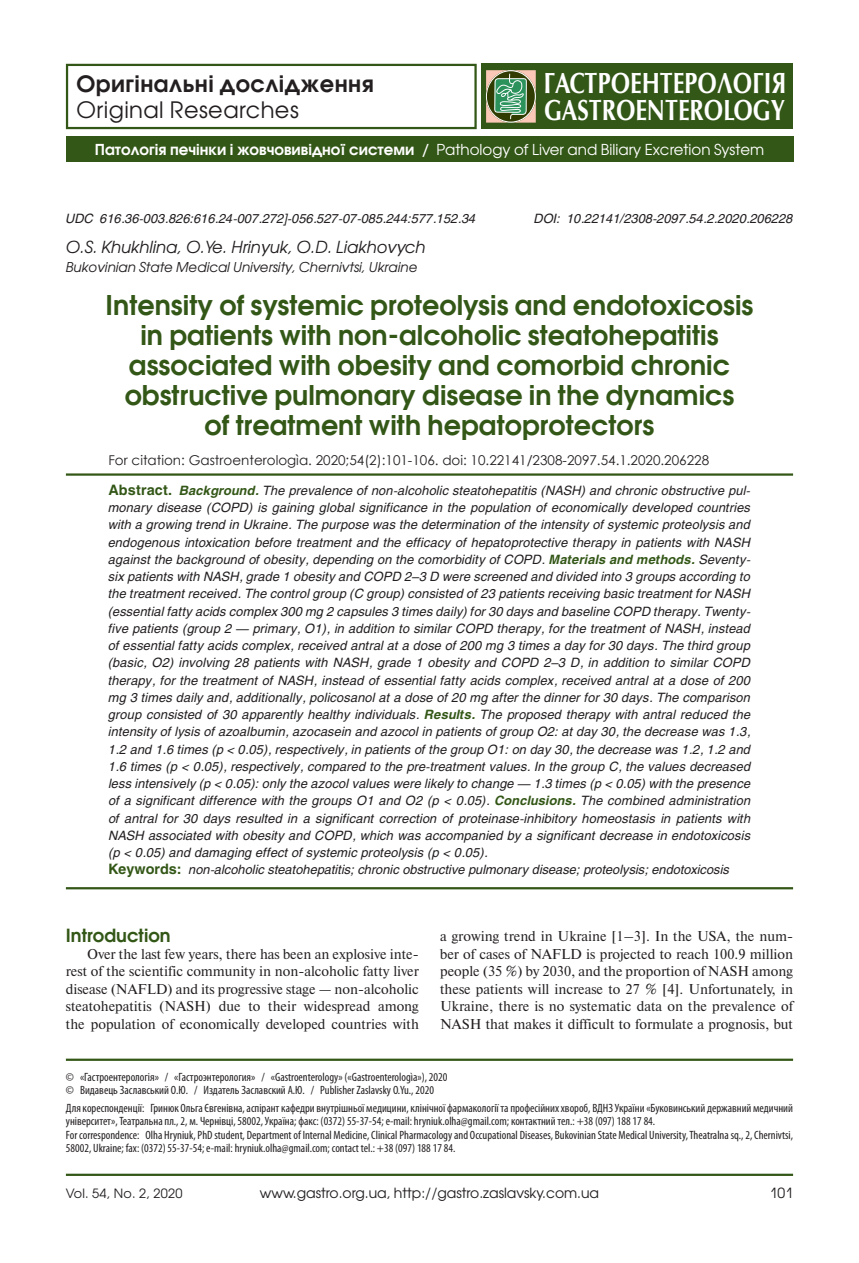
<style>
.page{position:relative;width:859px;height:1263px;background:#fff}
.page>*{position:absolute;margin:0;border:0;box-sizing:border-box;transform-origin:0 0}
.t1{font:700 27.75px/27.5px "Opium New";letter-spacing:-.005em;color:#fff;scale:.8 1}
.t2{font:700 27px/30px "Avant Garde Gothic C";color:#335717;text-align:center}
.t3{font:700 22.5px "Avant Garde Gothic C";letter-spacing:.02em;color:#231f20}
.t4{font:22.5px "Avant Garde Gothic C";letter-spacing:.02em;color:#231f20}
.t5{font:700 18px "Avant Garde Gothic C";color:#335717}
.t6{font:italic 16.5px "Avant Garde Gothic C";color:#231f20}
.t7{font:15px "Avant Garde Gothic C";color:#fff}
.t8{font:14.25px/17.4px "Newton C";color:#231f20}
.t9{font:13.95px "Avant Garde Gothic C";color:#231f20}
.t10{font:13.5px "Century Gothic";color:#231f20}
.t11{font:italic 13.5px "Avant Garde Gothic C";color:#231f20}
.t12{font:italic 12.75px/17.2px "Helios";letter-spacing:.01em;color:#231f20}
.t13{font:12.75px "Avant Garde Gothic C";letter-spacing:.02em;color:#231f20}
.t14{font:condensed 12px/13.5px "Myriad Pro";color:#231f20}
.s1{font-weight:700}
.s2{font-weight:700;font-style:normal;font-size:14.25px;color:#335717}
.s3{font-weight:700;color:#335717}
</style>
<div class="page">
<div style="left:481px;top:64px;width:312px;height:65px;background:#335717"></div>
<svg style="left:486px;top:70px;width:50px;height:53px;background:#809873"></svg>
<div style="left:66px;top:64px;width:411px;height:65px;border:2px solid #335717"></div>
<hr style="left:66px;top:1174px;width:727px;height:2px;background:#335717">
<div style="left:66px;top:136px;width:727px;height:26px;background:#335717"></div>
<hr style="left:66px;top:473px;width:727px;height:3px;background:#335717">
<hr style="left:66px;top:887px;width:727px;height:2px;background:#335717">
<hr style="left:66px;top:1058px;width:727px;height:3px;background:#335717">
<h3 class="t3" style="left:77px;top:70px;width:299px">Оригінальні дослідження</h3>
<h3 class="t4" style="left:77px;top:97px;width:224px">Original Researches</h3>
<h1 class="t1" style="left:543px;top:69px;width:304px">ГАСТРОЕНТЕРОЛОГIЯ<br>GASTROENTEROLOGY</h1>
<p class="t7" style="left:95px;top:140px;width:671px"><span class="s1">Патологія печінки і жовчовивідної системи /</span> Pathology of Liver and Biliary Excretion System</p>
<p class="t12" style="left:66px;top:209px;width:412px">UDC 616.36-003.826:616.24-007.272]-056.527-07-085.244:577.152.34</p>
<p class="t12" style="left:534px;top:209px;width:260px">DOI: 10.22141/2308-2097.54.2.2020.206228</p>
<p class="t6" style="left:66px;top:237px;width:361px">O.S. Khukhlina, O.Ye. Hrinyuk, O.D. Liakhovych</p>
<p class="t11" style="left:66px;top:259px;width:353px">Bukovinian State Medical University, Chernivtsi, Ukraine</p>
<h2 class="t2" style="left:106px;top:289px;width:649px">Intensity of systemic proteolysis and endotoxicosis in patients with non-alcoholic steatohepatitis associated with obesity and comorbid chronic obstructive pulmonary disease in the dynamics<br>of treatment with hepatoprotectors</h2>
<p class="t10" style="left:108px;top:450px;width:602px">For citation: Gastroenterologìa. 2020;54(2):101-106. doi: 10.22141/2308-2097.54.1.2020.206228</p>
<p class="t12" style="left:108px;top:482px;width:644px"><span class="s2">Abstract.</span> <span class="s3">Background.</span> The prevalence of non-alcoholic steatohepatitis (NASH) and chronic obstructive pul&shy;monary disease (COPD) is gaining global significance in the population of economically developed countries with a growing trend in Ukraine. The purpose was the determination of the intensity of systemic proteolysis and endogenous intoxication before treatment and the efficacy of hepatoprotective therapy in patients with NASH against the background of obesity, depending on the comorbidity of COPD. <span class="s3">Materials and methods.</span> Seventy&shy;six patients with NASH, grade 1 obesity and COPD 2–3 D were screened and divided into 3 groups according to the treatment received. The control group (C group) consisted of 23 patients receiving basic treatment for NASH (essential fatty acids complex 300 mg 2 capsules 3 times daily) for 30 days and baseline COPD therapy. Twenty&shy;five patients (group 2 — primary, O1), in addition to similar COPD therapy, for the treatment of NASH, instead of essential fatty acids complex, received antral at a dose of 200 mg 3 times a day for 30 days. The third group (basic, O2) involving 28 patients with NASH, grade 1 obesity and COPD 2–3 D, in addition to similar COPD therapy, for the treatment of NASH, instead of essential fatty acids complex, received antral at a dose of 200 mg 3 times daily and, additionally, policosanol at a dose of 20 mg after the dinner for 30 days. The comparison group consisted of 30 apparently healthy individuals. <span class="s3">Results.</span> The proposed therapy with antral reduced the intensity of lysis of azoalbumin, azocasein and azocol in patients of group O2: at day 30, the decrease was 1.3, 1.2 and 1.6 times (p &lt; 0.05), respectively, in patients of the group O1: on day 30, the decrease was 1.2, 1.2 and 1.6 times (p &lt; 0.05), respectively, compared to the pre-treatment values. In the group C, the values decreased less intensively (p &lt; 0.05): only the azocol values were likely to change — 1.3 times (p &lt; 0.05) with the presence of a significant difference with the groups O1 and O2 (p &lt; 0.05). <span class="s3">Conclusions.</span> The combined administration of antral for 30 days resulted in a significant correction of proteinase-inhibitory homeostasis in patients with NASH associated with obesity and COPD, which was accompanied by a significant decrease in endotoxicosis (p &lt; 0.05) and damaging effect of systemic proteolysis (p &lt; 0.05).<br><span class="s2">Keywords:</span> non-alcoholic steatohepatitis; chronic obstructive pulmonary disease; proteolysis; endotoxicosis</p>
<h3 class="t5" style="left:66px;top:924px;width:106px">Introduction</h3>
<p class="t8" style="left:66px;top:945px;width:354px;text-indent:21px">Over the last few years, there has been an explosive inte&shy;rest of the scientific community in non-alcoholic fatty liver disease (NAFLD) and its progressive stage — non-alcoholic steatohepatitis (NASH) due to their widespread among the population of economically developed countries with</p>
<p class="t8" style="left:440px;top:928px;width:354px;text-align:justify">a growing trend in Ukraine [1–3]. In the USA, the num&shy;ber of cases of NAFLD is projected to reach 100.9 million people (35 %) by 2030, and the proportion of NASH among these patients will increase to 27 % [4]. Unfortunately, in Ukraine, there is no systematic data on the prevalence of NASH that makes it difficult to formulate a prognosis, but</p>
<p class="t14" style="left:66px;top:1070px;width:383px">© «Гастроентерологія» / «Гастроэнтерология» / «Gastroenterology» («Gastroenterologìa»), 2020 © Видавець Заславський О.Ю. / Издатель Заславский А.Ю. / Publisher Zaslavsky O.Yu., 2020</p>
<p class="t14" style="left:66px;top:1101px;width:729px">Для кореспонденції: Гринюк Ольга Євгенівна, аспірант кафедри внутрішньої медицини, клінічної фармакології та професійних хвороб, ВДНЗ України «Буковинський державний медичний університет», Театральна пл., 2, м. Чернівці, 58002, Україна; факс: (0372) 55-37-54; е-mail: hryniuk.olha@gmail.com; контактний тел.: +38 (097) 188 17 84.<br>For correspondence: Olha Hryniuk, PhD student, Department of Internal Medicine, Clinical Pharmacology and Occupational Diseases, Bukovinian State Medical University, Theatralna sq., 2, Chernivtsi, 58002, Ukraine; fax: (0372) 55-37-54; e-mail: hryniuk.olha@gmail.com; contact tel.: +38 (097) 188 17 84.</p>
<p class="t13" style="left:66px;top:1186px;width:118px">Vol. 54, No. 2, 2020</p>
<p class="t9" style="left:260px;top:1185px;width:341px">www.gastro.org.ua, http://gastro.zaslavsky.com.ua</p>
<p class="t9" style="left:770px;top:1185px;width:25px">101</p>
</div>
